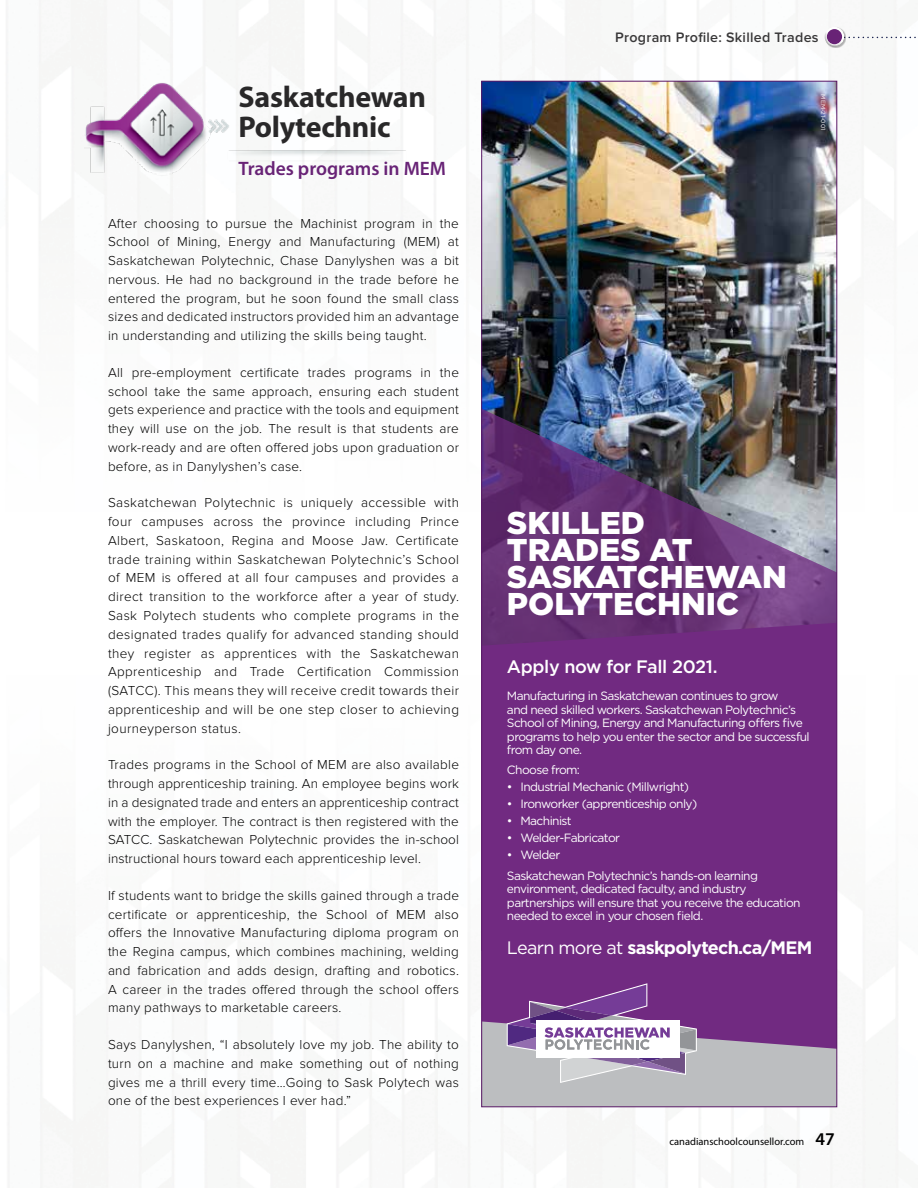
<style>
.page{position:relative;width:918px;height:1188px;background:#fff}
.page>*{position:absolute;margin:0;border:0;box-sizing:border-box;transform-origin:0 0}
.t1{font:900 31.5px/27px "Gotham";color:#fff}
.t2{font:700 30px/30px "Myriad Pro";letter-spacing:-.01em;color:#292829}
.t3{font:600 19.5px "Myriad Pro";color:#682376}
.t4{font:700 18px "Gotham";letter-spacing:-.04em;color:#fff}
.t5{font:500 18px "Gotham";letter-spacing:-.02em;color:#fff}
.t6{font:600 14.25px "Proxima Nova";letter-spacing:.02em;color:#393839}
.t7{font:300 13.5px/18.8px "Proxima Nova";letter-spacing:.02em;color:#000;text-align:justify}
.t8{font:12px/13.5px "Gotham";letter-spacing:-.05em;color:#fff}
.t9{font:10.5px "Myriad Pro";color:#000}
.t10{font:6px "Gotham";color:#fff}
.s1{font-weight:400}
.s2{font-weight:600;font-size:18px}
</style>
<div class="page">
<img style="left:6px;top:0;width:910px;height:511px">
<img style="left:8px;top:676px;width:890px;height:512px">
<img style="left:484px;top:83px;width:351px;height:249px">
<img style="left:484px;top:332px;width:351px;height:291px">
<div style="left:484px;top:623px;width:351px;height:360px;background:#712a81"></div>
<svg style="left:482px;top:983px;width:355px;height:125px"></svg>
<svg style="left:847px;top:37px;width:69px;height:1px"></svg>
<div style="left:825px;top:27px;width:21px;height:21px;background:#000;opacity:.3"></div>
<div style="left:824px;top:25px;width:23px;height:18px;background:#fff;opacity:.75"></div>
<div style="left:824px;top:30px;width:23px;height:17px;background:#000;opacity:.5"></div>
<img style="left:85px;top:71px;width:374px;height:116px">
<h2 class="t2" style="left:238px;top:82px;width:189px">Saskatchewan<br>Polytechnic</h2>
<h3 class="t3" style="left:238px;top:156px;width:209px">Trades programs in MEM</h3>
<p class="t7" style="left:108px;top:214px;width:353px">After choosing to pursue the Machinist program in the School of Mining, Energy and Manufacturing (MEM) at Saskatchewan Polytechnic, Chase Danylyshen was a bit nervous. He had no background in the trade before he entered the program, but he soon found the small class sizes and dedicated instructors provided him an advantage in understanding and utilizing the skills being taught.</p>
<p class="t7" style="left:108px;top:363px;width:353px">All pre-employment certificate trades programs in the school take the same approach, ensuring each student gets experience and practice with the tools and equipment they will use on the job. The result is that students are work-ready and are often offered jobs upon graduation or before, as in Danylyshen’s case.</p>
<p class="t7" style="left:108px;top:494px;width:353px">Saskatchewan Polytechnic is uniquely accessible with four campuses across the province including Prince Albert, Saskatoon, Regina and Moose Jaw. Certificate trade training within Saskatchewan Polytechnic’s School of MEM is offered at all four campuses and provides a direct transition to the workforce after a year of study.<br>Sask Polytech students who complete programs in the designated trades qualify for advanced standing should they register as apprentices with the Saskatchewan Apprenticeship and Trade Certification Commission (SATCC). This means they will receive credit towards their apprenticeship and will be one step closer to achieving journeyperson status.</p>
<p class="t7" style="left:108px;top:756px;width:353px">Trades programs in the School of MEM are also available through apprenticeship training. An employee begins work in a designated trade and enters an apprenticeship contract with the employer. The contract is then registered with the SATCC. Saskatchewan Polytechnic provides the in-school instructional hours toward each apprenticeship level.</p>
<p class="t7" style="left:108px;top:886px;width:353px">If students want to bridge the skills gained through a trade certificate or apprenticeship, the School of MEM also offers the Innovative Manufacturing diploma program on the Regina campus, which combines machining, welding and fabrication and adds design, drafting and robotics.<br>A career in the trades offered through the school offers many pathways to marketable careers.</p>
<p class="t7" style="left:108px;top:1035px;width:353px">Says Danylyshen, “I absolutely love my job. The ability to turn on a machine and make something out of nothing gives me a thrill every time…Going to Sask Polytech was one of the best experiences I ever had.”</p>
<p class="t6" style="left:615px;top:29px;width:205px">Program Profile: Skilled Trades</p>
<p class="t10" style="left:827px;top:94px;width:37px;rotate:90deg">MEM-21-001</p>
<h1 class="t1" style="left:507px;top:509px;width:281px">SKILLED<br>TRADES AT<br>SASKATCHEWAN<br>POLYTECHNIC</h1>
<h3 class="t5" style="left:507px;top:655px;width:212px">Apply now for Fall 2021.</h3>
<p class="t8" style="left:507px;top:689px;width:304px">Manufacturing in Saskatchewan continues to grow<br>and need skilled workers. Saskatchewan Polytechnic’s School of Mining, Energy and Manufacturing offers five programs to help you enter the sector and be successful from day one.</p>
<p class="t8" style="left:507px;top:763px;width:75px">Choose from:</p>
<p class="t8" style="left:507px;top:780px;width:184px">• Industrial Mechanic (Millwright)</p>
<p class="t8" style="left:507px;top:797px;width:192px">• Ironworker (apprenticeship only)</p>
<p class="t8" style="left:507px;top:814px;width:66px">• Machinist</p>
<p class="t8" style="left:507px;top:831px;width:115px">• Welder-Fabricator</p>
<p class="t8" style="left:507px;top:845px;width:253px;line-height:20.2px">• Welder<br>Saskatchewan Polytechnic’s hands-on learning</p>
<p class="t8" style="left:507px;top:882px;width:295px">environment, dedicated faculty, and industry partnerships will ensure that you receive the education needed to excel in your chosen field.</p>
<h3 class="t4" style="left:507px;top:935px;width:307px"><span class="s1">Learn more at</span> saskpolytech.ca/MEM</h3>
<p class="t9" style="left:669px;top:1135px;width:167px">canadianschoolcounsellor.com <span class="s2">47</span></p>
</div>
